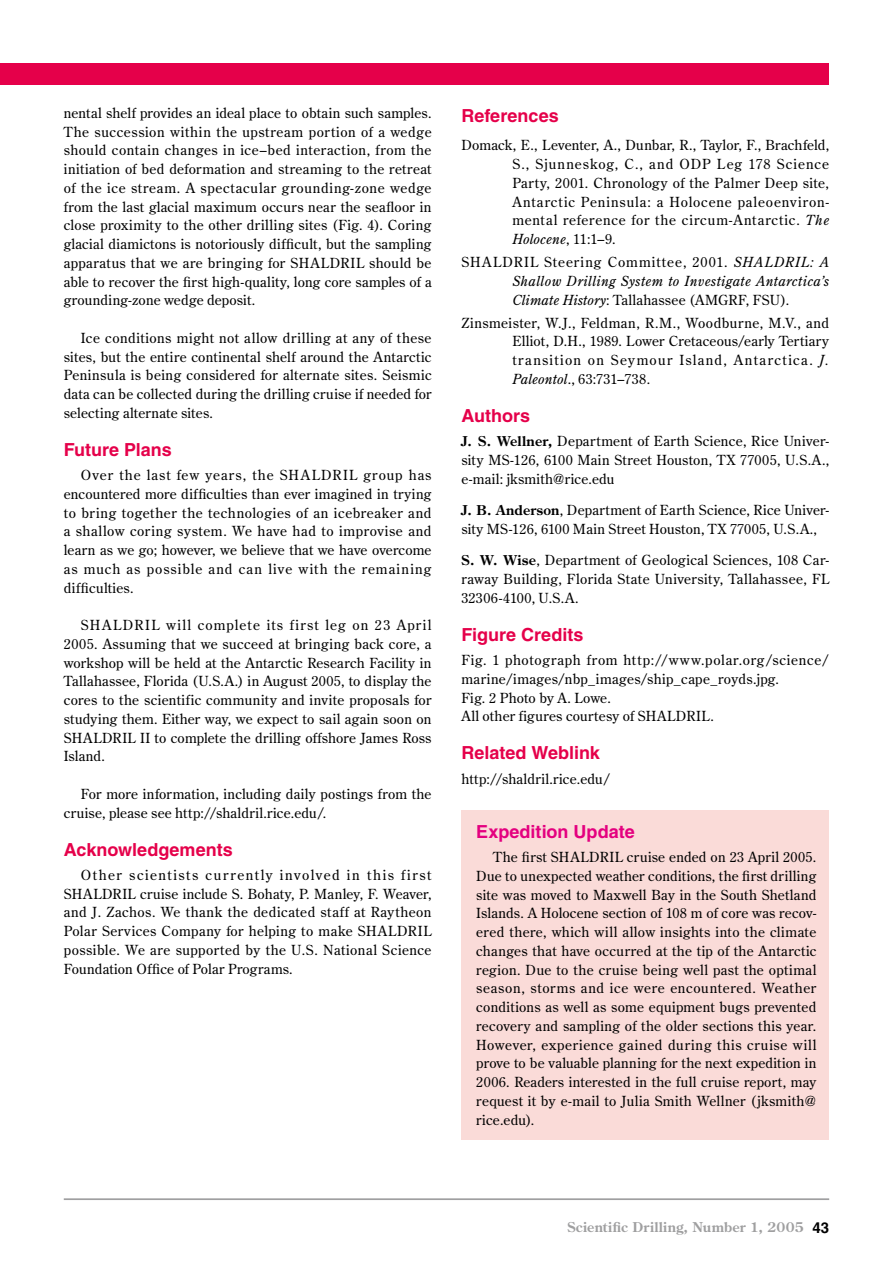
<style>
.page{position:relative;width:893px;height:1263px;background:#fff}
.page>*{position:absolute;margin:0;border:0;box-sizing:border-box;transform-origin:0 0}
.t1{font:700 18px "Helvetica";color:#e5004a}
.t2{font:700 18px "Helvetica";color:#e4007f}
.t3{font:13.8px/18.8px "Century Old Style Std";letter-spacing:.025em;color:#000;text-align:justify}
.t4{font:italic 13.8px/18.8px "Century Old Style Std";letter-spacing:.03em;color:#000;text-align:justify}
.t5{font:700 13.5px "Century Old Style Std";letter-spacing:.02em;color:#9f9fa0}
.s1{font-style:italic}
.s2{font-style:normal}
.s3{font-weight:700;font-size:13.5px}
.s4{font-weight:700}
.s5{font-family:"Helvetica";font-size:15px;color:#000}
</style>
<div class="page">
<div style="left:461px;top:810px;width:368px;height:330px;background:#fadbd8"></div>
<hr style="left:64px;top:1198px;width:765px;height:2px;background:#9f9fa0">
<div style="left:0;top:64px;width:829px;height:21px;background:#e5004a"></div>
<p class="t3" style="left:64px;top:103px;width:369px">nental shelf provides an ideal place to obtain such samples.<br>The succession within the upstream portion of a wedge should contain changes in ice–bed interaction, from the initiation of bed deformation and streaming to the retreat of the ice stream. A spectacular grounding-zone wedge from the last glacial maximum occurs near the seafloor in close proximity to the other drilling sites (Fig. 4). Coring glacial diamictons is notoriously difficult, but the sampling apparatus that we are bringing for SHALDRIL should be able to recover the first high-quality, long core samples of a grounding-zone wedge deposit.</p>
<p class="t3" style="left:64px;top:328px;width:369px;text-indent:17px">Ice conditions might not allow drilling at any of these sites, but the entire continental shelf around the Antarctic Peninsula is being considered for alternate sites. Seismic data can be collected during the drilling cruise if needed for selecting alternate sites.</p>
<h1 class="t1" style="left:64px;top:438px;width:110px">Future Plans</h1>
<p class="t3" style="left:64px;top:465px;width:369px;text-indent:17px">Over the last few years, the SHALDRIL group has encountered more difficulties than ever imagined in trying to bring together the technologies of an icebreaker and a shallow coring system. We have had to improvise and learn as we go; however, we believe that we have overcome as much as possible and can live with the remaining difficulties.</p>
<p class="t3" style="left:64px;top:615px;width:369px;text-indent:17px">SHALDRIL will complete its first leg on 23 April 2005. Assuming that we succeed at bringing back core, a workshop will be held at the Antarctic Research Facility in Tallahassee, Florida (U.S.A.) in August 2005, to display the cores to the scientific community and invite proposals for studying them. Either way, we expect to sail again soon on SHALDRIL II to complete the drilling offshore James Ross Island.</p>
<p class="t3" style="left:64px;top:784px;width:369px;text-indent:17px">For more information, including daily postings from the cruise, please see http://shaldril.rice.edu/.</p>
<h1 class="t1" style="left:64px;top:838px;width:170px">Acknowledgements</h1>
<p class="t3" style="left:64px;top:865px;width:369px;text-indent:17px">Other scientists currently involved in this first SHALDRIL cruise include S. Bohaty, P. Manley, F. Weaver, and J. Zachos. We thank the dedicated staff at Raytheon Polar Services Company for helping to make SHALDRIL possible. We are supported by the U.S. National Science Foundation Office of Polar Programs.</p>
<h1 class="t1" style="left:461px;top:104px;width:99px">References</h1>
<p class="t3" style="left:512px;top:136px;width:318px;text-indent:-51px">Domack, E., Leventer, A., Dunbar, R., Taylor, F., Brachfeld, S., Sjunneskog, C., and ODP Leg 178 Science Party, 2001. Chronology of the Palmer Deep site, Antarctic Peninsula: a Holocene paleoenviron&shy;mental reference for the circum-Antarctic. <span class="s1">The Holocene</span>, 11:1–9.</p>
<p class="t4" style="left:512px;top:253px;width:318px;text-indent:-51px"><span class="s2">SHALDRIL Steering Committee, 2001.</span> SHALDRIL: A Shallow Drilling System to Investigate Antarctica’s Climate History<span class="s2">: Tallahassee (AMGRF, FSU).</span></p>
<p class="t3" style="left:512px;top:313px;width:318px;text-indent:-51px">Zinsmeister, W.J., Feldman, R.M., Woodburne, M.V., and Elliot, D.H., 1989. Lower Cretaceous/early Tertiary transition on Seymour Island, Antarctica. <span class="s1">J.<br>Paleontol</span>., 63:731–738.</p>
<h1 class="t1" style="left:461px;top:404px;width:70px">Authors</h1>
<p class="t3" style="left:461px;top:431px;width:369px"><span class="s3">J. S. Wellner</span><span class="s4">,</span> Department of Earth Science, Rice Univer&shy;sity MS-126, 6100 Main Street Houston, TX 77005, U.S.A., e-mail: jksmith@rice.edu</p>
<p class="t3" style="left:461px;top:500px;width:369px"><span class="s3">J. B. Anderson</span>, Department of Earth Science, Rice Univer&shy;sity MS-126, 6100 Main Street Houston, TX 77005, U.S.A.,</p>
<p class="t3" style="left:461px;top:551px;width:369px"><span class="s3">S. W. Wise</span>, Department of Geological Sciences, 108 Car&shy;raway Building, Florida State University, Tallahassee, FL 32306-4100, U.S.A.</p>
<h1 class="t1" style="left:461px;top:623px;width:124px">Figure Credits</h1>
<p class="t3" style="left:461px;top:650px;width:369px;text-align:left">Fig. 1 photograph from http://www.polar.org/science/ marine/images/nbp_images/ship_cape_royds.jpg.<br>Fig. 2 Photo by A. Lowe.<br>All other figures courtesy of SHALDRIL.</p>
<h1 class="t1" style="left:461px;top:742px;width:140px">Related Weblink</h1>
<p class="t3" style="left:461px;top:769px;width:151px">http://shaldril.rice.edu/</p>
<h1 class="t2" style="left:476px;top:820px;width:160px">Expedition Update</h1>
<p class="t3" style="left:476px;top:847px;width:342px;text-indent:17px">The first SHALDRIL cruise ended on 23 April 2005.<br>Due to unexpected weather conditions, the first drilling site was moved to Maxwell Bay in the South Shetland Islands. A Holocene section of 108 m of core was recov&shy;ered there, which will allow insights into the climate changes that have occurred at the tip of the Antarctic region. Due to the cruise being well past the optimal season, storms and ice were encountered. Weather conditions as well as some equipment bugs prevented recovery and sampling of the older sections this year.<br>However, experience gained during this cruise will prove to be valuable planning for the next expedition in 2006. Readers interested in the full cruise report, may request it by e-mail to Julia Smith Wellner (jksmith@ rice.edu).</p>
<p class="t5" style="left:567px;top:1218px;width:254px">Scientific Drilling, Number 1, 2005 <span class="s5">43</span></p>
</div>
